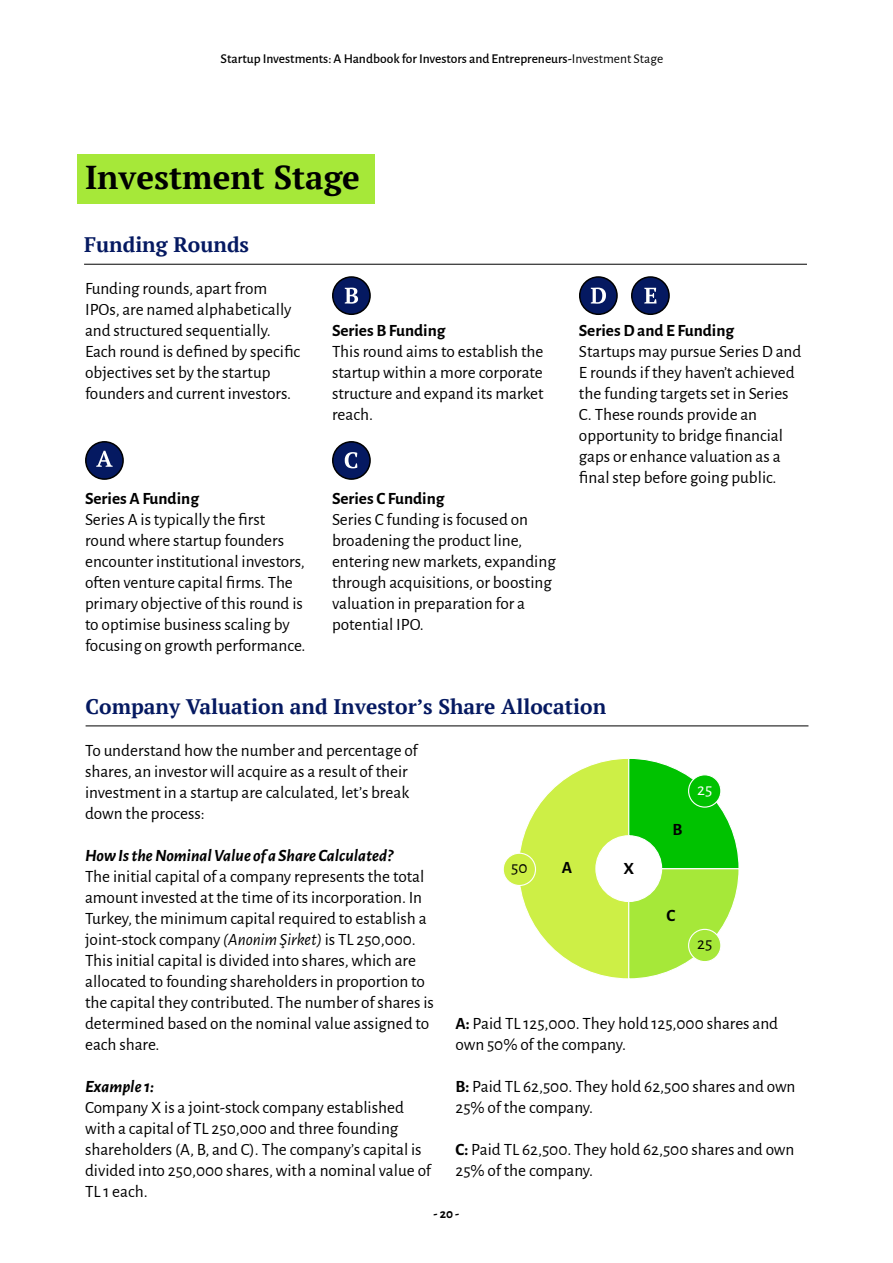
<style>
.page{position:relative;width:893px;height:1263px;background:#fff}
.page>*{position:absolute;margin:0;border:0;box-sizing:border-box;transform-origin:0 0}
.t1{font:700 33px "PT Serif";color:#000}
.t2{font:700 21px "PT Serif";color:#051961}
.t3{font:17.25px/21px "Alegreya Sans";color:#000}
.t4{font:700 17.25px "Alegreya Sans";color:#000}
.t5{font:italic 700 17.25px "Alegreya Sans";color:#000}
.t6{font:17.25px "Alegreya Sans";color:#fff}
.t7{font:500 13.5px "Alegreya Sans";color:#000}
.t8{font:700 13.5px "Alegreya Sans";color:#000}
.s1{font-weight:400}
.s2{font-style:italic}
.s3{font-weight:700}
</style>
<div class="page">
<div style="left:580px;top:277px;width:37px;height:37px;background:#051961;border-radius:50%"></div>
<div style="left:579px;top:276px;width:39px;height:39px;border:2px solid #000;border-radius:50%"></div>
<div style="left:632px;top:277px;width:37px;height:37px;background:#051961;border-radius:50%"></div>
<div style="left:631px;top:276px;width:39px;height:39px;border:2px solid #000;border-radius:50%"></div>
<div style="left:333px;top:442px;width:37px;height:37px;background:#051961;border-radius:50%"></div>
<div style="left:332px;top:441px;width:39px;height:39px;border:2px solid #000;border-radius:50%"></div>
<div style="left:333px;top:277px;width:37px;height:37px;background:#051961;border-radius:50%"></div>
<div style="left:332px;top:276px;width:39px;height:39px;border:2px solid #000;border-radius:50%"></div>
<div style="left:86px;top:442px;width:37px;height:37px;background:#051961;border-radius:50%"></div>
<div style="left:85px;top:441px;width:39px;height:39px;border:2px solid #000;border-radius:50%"></div>
<div style="left:77px;top:154px;width:298px;height:49px;background:#a6e839"></div>
<svg style="left:345px;top:288px;width:13px;height:16px"></svg>
<svg style="left:96px;top:451px;width:17px;height:16px"></svg>
<svg style="left:345px;top:452px;width:12px;height:16px"></svg>
<svg style="left:591px;top:288px;width:15px;height:16px"></svg>
<svg style="left:644px;top:288px;width:12px;height:15px"></svg>
<hr style="left:86px;top:726px;width:722px;height:1px;background:#000">
<hr style="left:84px;top:264px;width:723px;height:1px;background:#000">
<svg style="left:520px;top:758px;width:219px;height:221px"></svg>
<div style="left:503px;top:853px;width:32px;height:32px;background:#cdef46;border-radius:50%"></div>
<div style="left:503px;top:853px;width:33px;height:33px;border:1px solid #fff;border-radius:50%"></div>
<div style="left:689px;top:775px;width:32px;height:32px;background:#00c200;border-radius:50%"></div>
<div style="left:688px;top:774px;width:33px;height:34px;border:1px solid #fff;border-radius:50%"></div>
<div style="left:689px;top:929px;width:32px;height:32px;background:#a6e839;border-radius:50%"></div>
<div style="left:688px;top:929px;width:33px;height:33px;border:1px solid #fff;border-radius:50%"></div>
<p class="t7" style="left:221px;top:49px;width:444px">Startup Investments: A Handbook for Investors and Entrepreneurs-<span class="s1">Investment Stage</span></p>
<h1 class="t1" style="left:85px;top:156px;width:276px">Investment Stage</h1>
<p class="t2" style="left:84px;top:231px;width:167px">Funding Rounds</p>
<p class="t3" style="left:85px;top:277px;width:217px">Funding rounds, apart from<br>IPOs, are named alphabetically and structured sequentially.<br>Each round is defined by specific objectives set by the startup founders and current investors.</p>
<p class="t4" style="left:85px;top:486px;width:115px">Series A Funding</p>
<p class="t3" style="left:85px;top:508px;width:222px">Series A is typically the first round where startup founders encounter institutional investors, often venture capital firms. The primary objective of this round is to optimise business scaling by focusing on growth performance.</p>
<p class="t4" style="left:332px;top:318px;width:115px">Series B Funding</p>
<p class="t3" style="left:332px;top:340px;width:213px;text-align:justify">This round aims to establish the startup within a more corporate structure and expand its market reach.</p>
<p class="t4" style="left:332px;top:486px;width:114px">Series C Funding</p>
<p class="t3" style="left:332px;top:508px;width:225px">Series C funding is focused on broadening the product line, entering new markets, expanding through acquisitions, or boosting valuation in preparation for a potential IPO.</p>
<p class="t4" style="left:579px;top:318px;width:157px">Series D and E Funding</p>
<p class="t3" style="left:579px;top:340px;width:224px">Startups may pursue Series D and<br>E rounds if they haven’t achieved the funding targets set in Series<br>C. These rounds provide an opportunity to bridge financial gaps or enhance valuation as a final step before going public.</p>
<p class="t2" style="left:86px;top:693px;width:522px">Company Valuation and Investor’s Share Allocation</p>
<p class="t3" style="left:85px;top:739px;width:334px">To understand how the number and percentage of shares, an investor will acquire as a result of their investment in a startup are calculated, let’s break down the process:</p>
<p class="t4" style="left:672px;top:817px;width:11px">B</p>
<p class="t6" style="left:697px;top:777px;width:17px">25</p>
<p class="t5" style="left:85px;top:842px;width:309px">How Is the Nominal Value of a Share Calculated?</p>
<p class="t3" style="left:85px;top:865px;width:350px">The initial capital of a company represents the total amount invested at the time of its incorporation. In Turkey, the minimum capital required to establish a joint-stock company <span class="s2">(Anonim Şirket)</span> is TL 250,000.<br>This initial capital is divided into shares, which are allocated to founding shareholders in proportion to the capital they contributed. The number of shares is determined based on the nominal value assigned to each share.</p>
<p class="t5" style="left:85px;top:1074px;width:71px">Example 1:</p>
<p class="t3" style="left:85px;top:1096px;width:347px">Company X is a joint-stock company established with a capital of TL 250,000 and three founding shareholders (A, B, and C). The company’s capital is divided into 250,000 shares, with a nominal value of TL 1 each.</p>
<p class="t3" style="left:511px;top:856px;width:18px">50</p>
<p class="t4" style="left:562px;top:855px;width:12px">A</p>
<p class="t4" style="left:623px;top:856px;width:12px">X</p>
<p class="t4" style="left:666px;top:902px;width:10px">C</p>
<p class="t3" style="left:697px;top:932px;width:17px">25</p>
<p class="t3" style="left:455px;top:1012px;width:324px"><span class="s3">A:</span> Paid TL 125,000. They hold 125,000 shares and own 50% of the company.</p>
<p class="t3" style="left:455px;top:1075px;width:342px"><span class="s3">B:</span> Paid TL 62,500. They hold 62,500 shares and own<br>25% of the company.</p>
<p class="t3" style="left:455px;top:1138px;width:340px"><span class="s3">C:</span> Paid TL 62,500. They hold 62,500 shares and own<br>25% of the company.</p>
<p class="t8" style="left:434px;top:1204px;width:27px">- 20 -</p>
</div>
